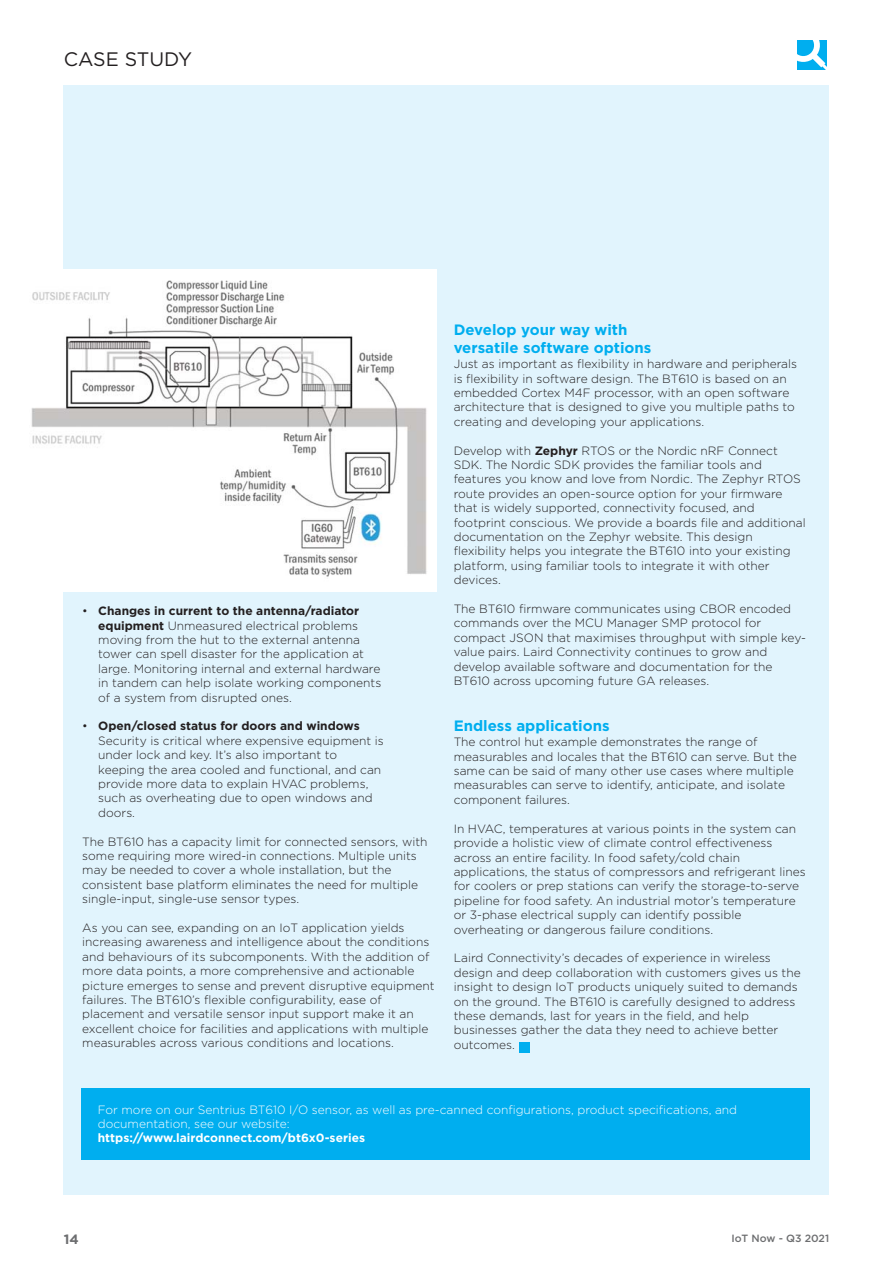
<style>
.page{position:relative;width:893px;height:1263px;background:#fff}
.page>*{position:absolute;margin:0;border:0;box-sizing:border-box;transform-origin:0 0}
.t1{font:19.5px "Gotham";color:#231f20}
.t2{font:700 15px/18px "Gotham";color:#00aeef}
.t3{font:700 13.5px "Gotham";color:#6d6e70}
.t4{font:300 12px/14.4px "Gotham";color:#231f20}
.t5{font:300 12px/14.4px "Gotham";color:#fff}
.t6{font:700 12px "Gotham";color:#fff}
.t7{font:500 10.5px "Gotham";color:#6d6e70}
.s1{font-weight:700}
</style>
<div class="page">
<div style="left:64px;top:85px;width:765px;height:1110px;background:#e1f4fd"></div>
<div style="left:12px;top:269px;width:425px;height:322px;background:#fff"></div>
<img style="left:31px;top:280px;width:396px;height:297px">
<div style="left:81px;top:1088px;width:729px;height:72px;background:#00aeef"></div>
<div style="left:519px;top:1042px;width:10px;height:10px;background:#00aeef"></div>
<svg style="left:797px;top:40px;width:30px;height:30px"></svg>
<h1 class="t1" style="left:64px;top:51px;width:130px">CASE STUDY</h1>
<p class="t4" style="left:98px;top:604px;width:285px;text-indent:-16px">• <span class="s1">Changes in current to the antenna/radiator equipment</span> Unmeasured electrical problems moving from the hut to the external antenna tower can spell disaster for the application at large. Monitoring internal and external hardware in tandem can help isolate working components of a system from disrupted ones.</p>
<p class="t4" style="left:98px;top:720px;width:287px;text-indent:-16px">• <span class="s1">Open/closed status for doors and windows </span>Security is critical where expensive equipment is under lock and key. It’s also important to keeping the area cooled and functional, and can provide more data to explain HVAC problems, such as overheating due to open windows and doors.</p>
<p class="t4" style="left:82px;top:835px;width:347px">The BT610 has a capacity limit for connected sensors, with some requiring more wired-in connections. Multiple units may be needed to cover a whole installation, but the consistent base platform eliminates the need for multiple single-input, single-use sensor types.</p>
<p class="t4" style="left:82px;top:921px;width:354px">As you can see, expanding on an IoT application yields increasing awareness and intelligence about the conditions and behaviours of its subcomponents. With the addition of more data points, a more comprehensive and actionable picture emerges to sense and prevent disruptive equipment failures. The BT610’s flexible configurability, ease of placement and versatile sensor input support make it an excellent choice for facilities and applications with multiple measurables across various conditions and locations.</p>
<p class="t2" style="left:454px;top:321px;width:199px">Develop your way with versatile software options</p>
<p class="t4" style="left:454px;top:358px;width:345px">Just as important as flexibility in hardware and peripherals is flexibility in software design. The BT610 is based on an embedded Cortex M4F processor, with an open software architecture that is designed to give you multiple paths to creating and developing your applications.</p>
<p class="t4" style="left:454px;top:444px;width:354px">Develop with <span class="s1">Zephyr</span> RTOS or the Nordic nRF Connect SDK. The Nordic SDK provides the familiar tools and features you know and love from Nordic. The Zephyr RTOS route provides an open-source option for your firmware that is widely supported, connectivity focused, and footprint conscious. We provide a boards file and additional documentation on the Zephyr website. This design flexibility helps you integrate the BT610 into your existing platform, using familiar tools to integrate it with other devices.</p>
<p class="t4" style="left:454px;top:602px;width:354px">The BT610 firmware communicates using CBOR encoded commands over the MCU Manager SMP protocol for compact JSON that maximises throughput with simple key&shy;value pairs. Laird Connectivity continues to grow and develop available software and documentation for the BT610 across upcoming future GA releases.</p>
<p class="t2" style="left:454px;top:717px;width:157px">Endless applications</p>
<p class="t4" style="left:454px;top:736px;width:345px">The control hut example demonstrates the range of measurables and locales that the BT610 can serve. But the same can be said of many other use cases where multiple measurables can serve to identify, anticipate, and isolate component failures.</p>
<p class="t4" style="left:454px;top:822px;width:353px">In HVAC, temperatures at various points in the system can provide a holistic view of climate control effectiveness across an entire facility. In food safety/cold chain applications, the status of compressors and refrigerant lines for coolers or prep stations can verify the storage-to-serve pipeline for food safety. An industrial motor’s temperature or 3-phase electrical supply can identify possible overheating or dangerous failure conditions.</p>
<p class="t4" style="left:454px;top:952px;width:348px">Laird Connectivity’s decades of experience in wireless design and deep collaboration with customers gives us the insight to design IoT products uniquely suited to demands on the ground. The BT610 is carefully designed to address these demands, last for years in the field, and help businesses gather the data they need to achieve better outcomes.</p>
<p class="t5" style="left:98px;top:1103px;width:641px">For more on our Sentrius BT610 I/O sensor, as well as pre-canned configurations, product specifications, and documentation, see our website:</p>
<p class="t6" style="left:98px;top:1133px;width:269px">https://www.lairdconnect.com/bt6x0-series</p>
<p class="t3" style="left:64px;top:1234px;width:16px">14</p>
<p class="t7" style="left:731px;top:1234px;width:99px">IoT Now - Q3 2021</p>
</div>
